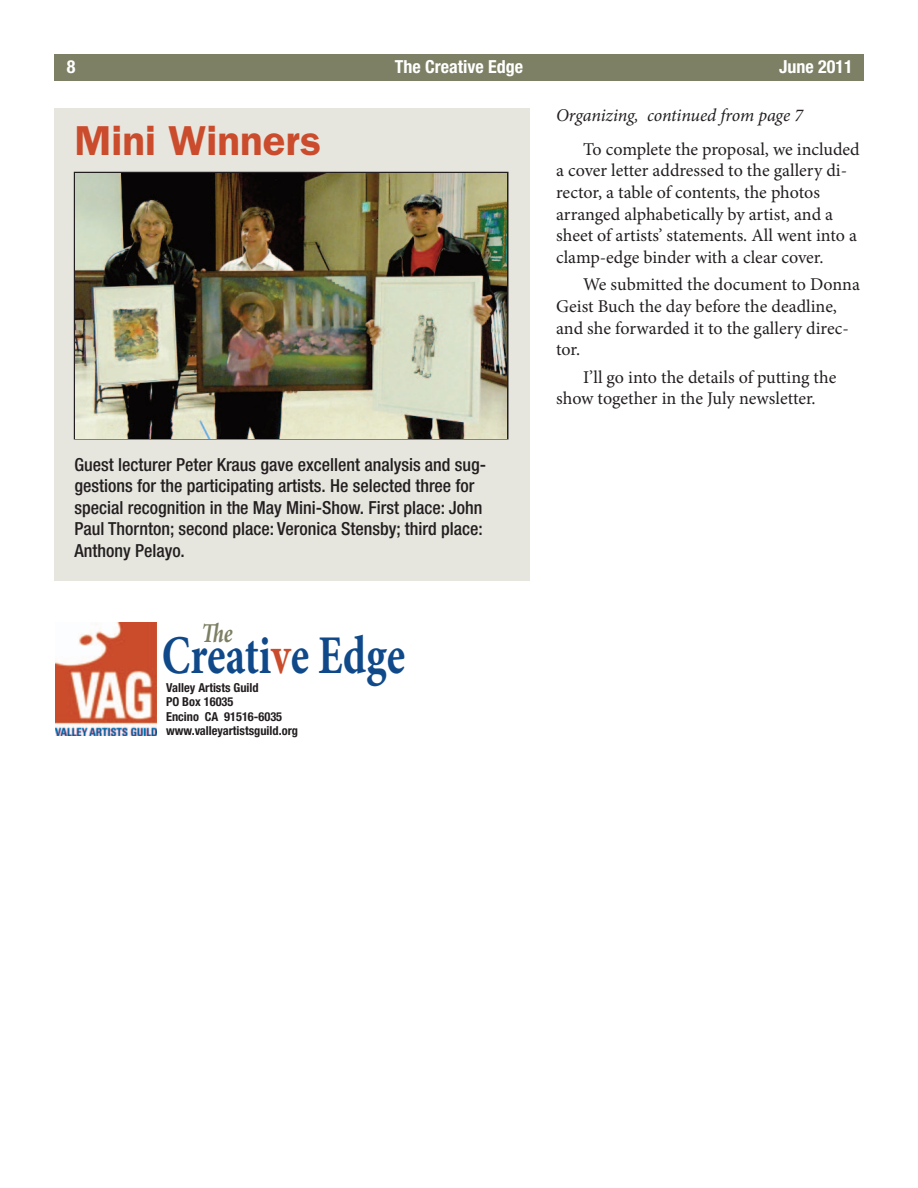
<style>
.page{position:relative;width:918px;height:1188px;background:#fff}
.page>*{position:absolute;margin:0;border:0;box-sizing:border-box;transform-origin:0 0}
.t1{font:700 54.6px "Minion Pro";color:#0f498a;scale:.77 1}
.t2{font:600 42px "ITC Franklin Gothic Std";color:#ca4c2c}
.t3{font:italic 700 27.3px "Minion Pro";color:#7d8064;scale:.77 1}
.t4{font:18px/21.6px "Minion Pro";color:#231f20}
.t5{font:500 condensed 18px/21.6px "Helvetica Neue LT Std";color:#231f20}
.t6{font:italic 18px "Minion Pro";letter-spacing:-.01em;color:#231f20}
.t7{font:700 condensed 18px "Helvetica Neue LT Std";color:#fff}
.t8{font:700 condensed 12.3px/14.4px "Helvetica Neue LT Std";color:#231f20}
.s1{color:#ca4c2c}
</style>
<div class="page">
<div style="left:54px;top:54px;width:810px;height:27px;background:#7d8064"></div>
<div style="left:54px;top:108px;width:475px;height:472px;background:#e6e5de"></div>
<img style="left:75px;top:173px;width:432px;height:265px">
<img style="left:55px;top:622px;width:101px;height:114px">
<p class="t7" style="left:67px;top:60px;width:10px">8</p>
<p class="t7" style="left:395px;top:60px;width:130px">The Creative Edge</p>
<p class="t7" style="left:779px;top:60px;width:75px">June 2011</p>
<h2 class="t2" style="left:75px;top:125px;width:248px">Mini Winners</h2>
<p class="t5" style="left:75px;top:455px;width:413px">Guest lecturer Peter Kraus gave excellent analysis and sug&shy;gestions for the participating artists. He selected three for special recognition in the May Mini-Show. First place: John Paul Thornton; second place: Veronica Stensby; third place:<br>Anthony Pelayo.</p>
<h3 class="t3" style="left:201px;top:616px;width:42px">The</h3>
<h1 class="t1" style="left:162px;top:634px;width:318px">Creati<span class="s1">v</span>e Edge</h1>
<p class="t8" style="left:166px;top:682px;width:133px">Valley Artists Guild<br>PO Box 16035<br>Encino CA 91516-6035 www.valleyartistsguild.org</p>
<p class="t6" style="left:556px;top:108px;width:248px">Organizing, continued from page 7</p>
<p class="t4" style="left:556px;top:140px;width:305px;text-indent:27px">To complete the proposal, we included a cover letter addressed to the gallery di&shy;rector, a table of contents, the photos arranged alphabetically by artist, and a sheet of artists’ statements. All went into a clamp-edge binder with a clear cover.</p>
<p class="t4" style="left:556px;top:275px;width:305px;text-indent:27px">We submitted the document to Donna<br>Geist Buch the day before the deadline, and she forwarded it to the gallery direc&shy;tor.</p>
<p class="t4" style="left:556px;top:368px;width:282px;text-indent:27px">I’ll go into the details of putting the show together in the July newsletter.</p>
</div>
